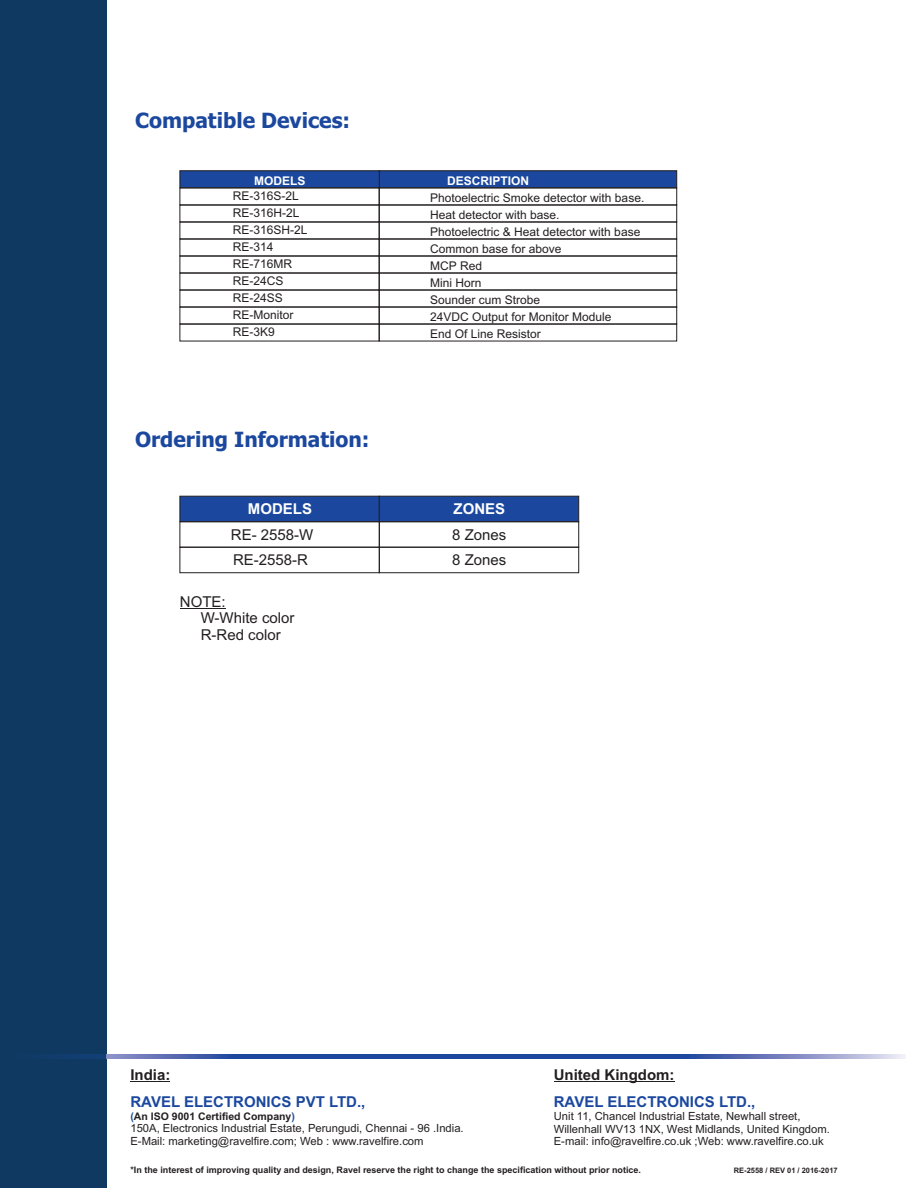
<style>
.page{position:relative;width:918px;height:1188px;background:#fff}
.page>*{position:absolute;margin:0;border:0;box-sizing:border-box;transform-origin:0 0}
.t1{font:700 21px "Tahoma";color:#1b489e}
.t2{font:15px/25.5px "Arial";color:#231f20}
.t3{font:700 15px "Arial";color:#1b489e}
.t4{font:700 15px "Arial";color:#231f20}
.t5{font:700 15px "Arial";color:#fff}
.t6{font:12px "Arial";color:#231f20}
.t7{font:700 12px "Arial";color:#fff}
.t8{font:11.25px/12.6px "Arial";color:#231f20}
.t9{font:700 10.5px "Arial";color:#231f20}
.t10{font:700 9px "Arial";color:#231f20}
.t11{font:700 7.5px "Arial";color:#231f20}
.s1{color:#1b489e}
</style>
<div class="page">
<svg style="left:179px;top:170px;width:498px;height:19px;background:#1e4591"></svg>
<div style="left:180px;top:188px;width:200px;height:17px;border:1px solid #231f20"></div>
<div style="left:379px;top:188px;width:298px;height:17px;border:1px solid #231f20"></div>
<div style="left:180px;top:205px;width:200px;height:17px;border:1px solid #231f20"></div>
<div style="left:379px;top:205px;width:298px;height:17px;border:1px solid #231f20"></div>
<div style="left:180px;top:222px;width:200px;height:17px;border:1px solid #231f20"></div>
<div style="left:379px;top:222px;width:298px;height:17px;border:1px solid #231f20"></div>
<div style="left:180px;top:239px;width:200px;height:17px;border:1px solid #231f20"></div>
<div style="left:379px;top:239px;width:298px;height:17px;border:1px solid #231f20"></div>
<div style="left:180px;top:256px;width:200px;height:17px;border:1px solid #231f20"></div>
<div style="left:379px;top:256px;width:298px;height:17px;border:1px solid #231f20"></div>
<div style="left:180px;top:273px;width:200px;height:17px;border:1px solid #231f20"></div>
<div style="left:379px;top:273px;width:298px;height:17px;border:1px solid #231f20"></div>
<div style="left:180px;top:290px;width:200px;height:17px;border:1px solid #231f20"></div>
<div style="left:379px;top:290px;width:298px;height:17px;border:1px solid #231f20"></div>
<div style="left:180px;top:307px;width:200px;height:17px;border:1px solid #231f20"></div>
<div style="left:379px;top:307px;width:298px;height:17px;border:1px solid #231f20"></div>
<div style="left:180px;top:324px;width:200px;height:17px;border:1px solid #231f20"></div>
<div style="left:379px;top:324px;width:298px;height:17px;border:1px solid #231f20"></div>
<div style="left:180px;top:547px;width:200px;height:26px;border:1px solid #231f20"></div>
<svg style="left:179px;top:495px;width:400px;height:27px;background:#224a98"></svg>
<div style="left:379px;top:521px;width:200px;height:27px;border:1px solid #231f20"></div>
<div style="left:379px;top:547px;width:200px;height:26px;border:1px solid #231f20"></div>
<hr style="left:180px;top:608px;width:46px;height:1px;background:#231f20">
<div style="left:0;top:0;width:106px;height:1188px;background:#0f3960"></div>
<hr style="left:130px;top:1081px;width:40px;height:1px;background:#231f20">
<hr style="left:554px;top:1081px;width:121px;height:1px;background:#231f20">
<img style="left:460px;top:1055px;width:445px;height:3px">
<img style="left:47px;top:1055px;width:413px;height:3px">
<h1 class="t1" style="left:135px;top:112px;width:217px">Compatible Devices:</h1>
<p class="t7" style="left:254px;top:176px;width:53px">MODELS</p>
<p class="t7" style="left:447px;top:176px;width:84px">DESCRIPTION</p>
<p class="t6" style="left:233px;top:192px;width:68px">RE-316S-2L</p>
<p class="t6" style="left:430px;top:193px;width:216px">Photoelectric Smoke detector with base.</p>
<p class="t6" style="left:233px;top:209px;width:68px">RE-316H-2L</p>
<p class="t6" style="left:430px;top:210px;width:131px">Heat detector with base.</p>
<p class="t6" style="left:233px;top:226px;width:76px">RE-316SH-2L</p>
<p class="t6" style="left:430px;top:227px;width:212px">Photoelectric &amp; Heat detector with base</p>
<p class="t6" style="left:233px;top:243px;width:42px">RE-314</p>
<p class="t6" style="left:430px;top:244px;width:133px">Common base for above</p>
<p class="t6" style="left:233px;top:260px;width:61px">RE-716MR</p>
<p class="t6" style="left:430px;top:261px;width:53px">MCP Red</p>
<p class="t6" style="left:233px;top:277px;width:52px">RE-24CS</p>
<p class="t6" style="left:430px;top:278px;width:53px">Mini Horn</p>
<p class="t6" style="left:233px;top:294px;width:52px">RE-24SS</p>
<p class="t6" style="left:430px;top:295px;width:112px">Sounder cum Strobe</p>
<p class="t6" style="left:233px;top:311px;width:62px">RE-Monitor</p>
<p class="t6" style="left:430px;top:312px;width:183px">24VDC Output for Monitor Module</p>
<p class="t6" style="left:233px;top:328px;width:44px">RE-3K9</p>
<p class="t6" style="left:430px;top:329px;width:112px">End Of Line Resistor</p>
<h1 class="t1" style="left:135px;top:431px;width:236px">Ordering Information:</h1>
<p class="t5" style="left:248px;top:503px;width:66px">MODELS</p>
<p class="t5" style="left:454px;top:503px;width:53px">ZONES</p>
<p class="t2" style="left:452px;top:523px;width:56px">8 Zones<br>8 Zones</p>
<p class="t2" style="left:231px;top:523px;width:84px">RE- 2558-W<br>RE-2558-R</p>
<p class="t2" style="left:201px;top:594px;width:95px;line-height:16.8px;text-indent:-21px">NOTE:<br>W-White color<br>R-Red color</p>
<p class="t4" style="left:130px;top:1069px;width:42px">India:</p>
<p class="t9" style="left:130px;top:1112px;width:166px"><span class="s1">(</span>An ISO 9001 Certified Company<span class="s1">)</span></p>
<p class="t8" style="left:130px;top:1123px;width:335px">150A, Electronics Industrial Estate, Perungudi, Chennai - 96 .India.<br>E-Mail: marketing@ravelfire.com; Web : www.ravelfire.com</p>
<p class="t3" style="left:130px;top:1096px;width:237px">RAVEL ELECTRONICS PVT LTD.,</p>
<p class="t4" style="left:554px;top:1069px;width:122px">United Kingdom:</p>
<p class="t8" style="left:554px;top:1111px;width:278px">Unit 11, Chancel Industrial Estate, Newhall street,<br>Willenhall WV13 1NX, West Midlands, United Kingdom.<br>E-mail: info@ravelfire.co.uk ;Web: www.ravelfire.co.uk</p>
<p class="t3" style="left:554px;top:1096px;width:203px">RAVEL ELECTRONICS LTD.,</p>
<p class="t10" style="left:130px;top:1166px;width:512px">*In the interest of improving quality and design, Ravel reserve the right to change the specification without prior notice.</p>
<p class="t11" style="left:734px;top:1168px;width:105px">RE-2558 / REV 01 / 2016-2017</p>
</div>
